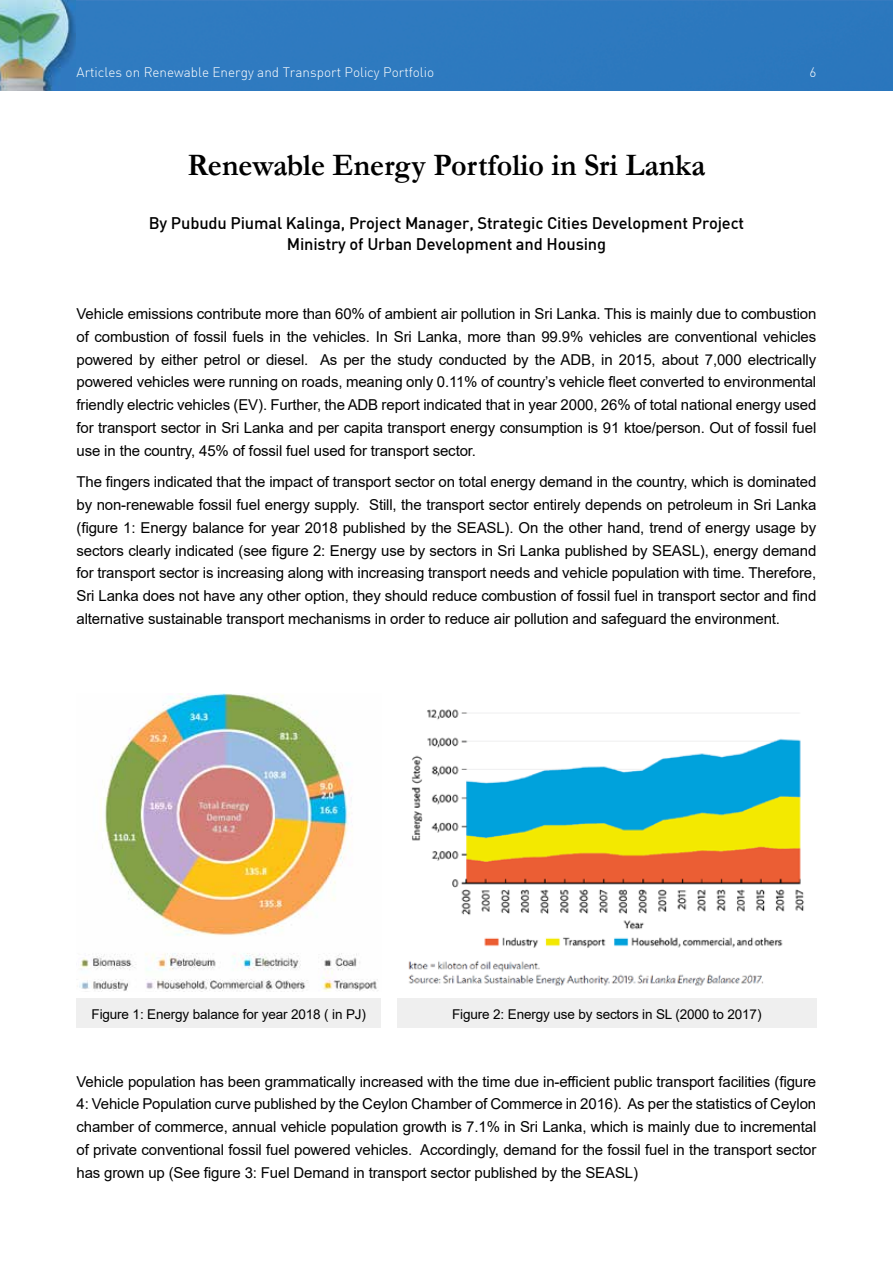
<style>
.page{position:relative;width:893px;height:1263px;background:#fff}
.page>*{position:absolute;margin:0;border:0;box-sizing:border-box;transform-origin:0 0}
.t1{font:700 31.5px "Garamond";color:#000;scale:.95 1}
.t2{font:16.5px/21px "Dinmed";letter-spacing:-.01em;color:#000;text-align:center}
.t3{font:15px/22.8px "Arial";letter-spacing:-.01em;color:#000;text-align:justify}
.t4{font:13.5px "Arial";letter-spacing:-.01em;color:#000}
.t5{font:13.5px "Dinlig";color:#fff}
</style>
<div class="page">
<div style="left:75px;top:0;width:818px;height:90px;background:#2e7abf"></div>
<img style="left:0;top:0;width:75px;height:90px">
<img style="left:79px;top:694px;width:299px;height:297px">
<img style="left:408px;top:709px;width:396px;height:277px">
<div style="left:76px;top:998px;width:305px;height:30px;background:#efefef"></div>
<div style="left:397px;top:998px;width:419px;height:30px;background:#efefef"></div>
<p class="t5" style="left:77px;top:64px;width:359px">Articles on Renewable Energy and Transport Policy Portfolio</p>
<p class="t5" style="left:809px;top:64px;width:8px">6</p>
<h1 class="t1" style="left:187px;top:143px;width:547px">Renewable Energy Portfolio in Sri Lanka</h1>
<p class="t2" style="left:149px;top:212px;width:597px">By Pubudu Piumal Kalinga, Project Manager, Strategic Cities Development Project<br>Ministry of Urban Development and Housing</p>
<p class="t3" style="left:77px;top:302px;width:741px">Vehicle emissions contribute more than 60% of ambient air pollution in Sri Lanka. This is mainly due to combustion of combustion of fossil fuels in the vehicles. In Sri Lanka, more than 99.9% vehicles are conventional vehicles powered by either petrol or diesel. As per the study conducted by the ADB, in 2015, about 7,000 electrically powered vehicles were running on roads, meaning only 0.11% of country’s vehicle fleet converted to environmental friendly electric vehicles (EV). Further, the ADB report indicated that in year 2000, 26% of total national energy used for transport sector in Sri Lanka and per capita transport energy consumption is 91 ktoe/person. Out of fossil fuel use in the country, 45% of fossil fuel used for transport sector.</p>
<p class="t3" style="left:77px;top:470px;width:741px">The fingers indicated that the impact of transport sector on total energy demand in the country, which is dominated by non-renewable fossil fuel energy supply. Still, the transport sector entirely depends on petroleum in Sri Lanka (figure 1: Energy balance for year 2018 published by the SEASL). On the other hand, trend of energy usage by sectors clearly indicated (see figure 2: Energy use by sectors in Sri Lanka published by SEASL), energy demand for transport sector is increasing along with increasing transport needs and vehicle population with time. Therefore, Sri Lanka does not have any other option, they should reduce combustion of fossil fuel in transport sector and find alternative sustainable transport mechanisms in order to reduce air pollution and safeguard the environment.</p>
<p class="t4" style="left:92px;top:1004px;width:276px">Figure 1: Energy balance for year 2018 ( in PJ)</p>
<p class="t4" style="left:452px;top:1004px;width:311px">Figure 2: Energy use by sectors in SL (2000 to 2017)</p>
<p class="t3" style="left:77px;top:1070px;width:741px">Vehicle population has been grammatically increased with the time due in-efficient public transport facilities (figure 4: Vehicle Population curve published by the Ceylon Chamber of Commerce in 2016). As per the statistics of Ceylon chamber of commerce, annual vehicle population growth is 7.1% in Sri Lanka, which is mainly due to incremental of private conventional fossil fuel powered vehicles. Accordingly, demand for the fossil fuel in the transport sector has grown up (See figure 3: Fuel Demand in transport sector published by the SEASL)</p>
</div>
